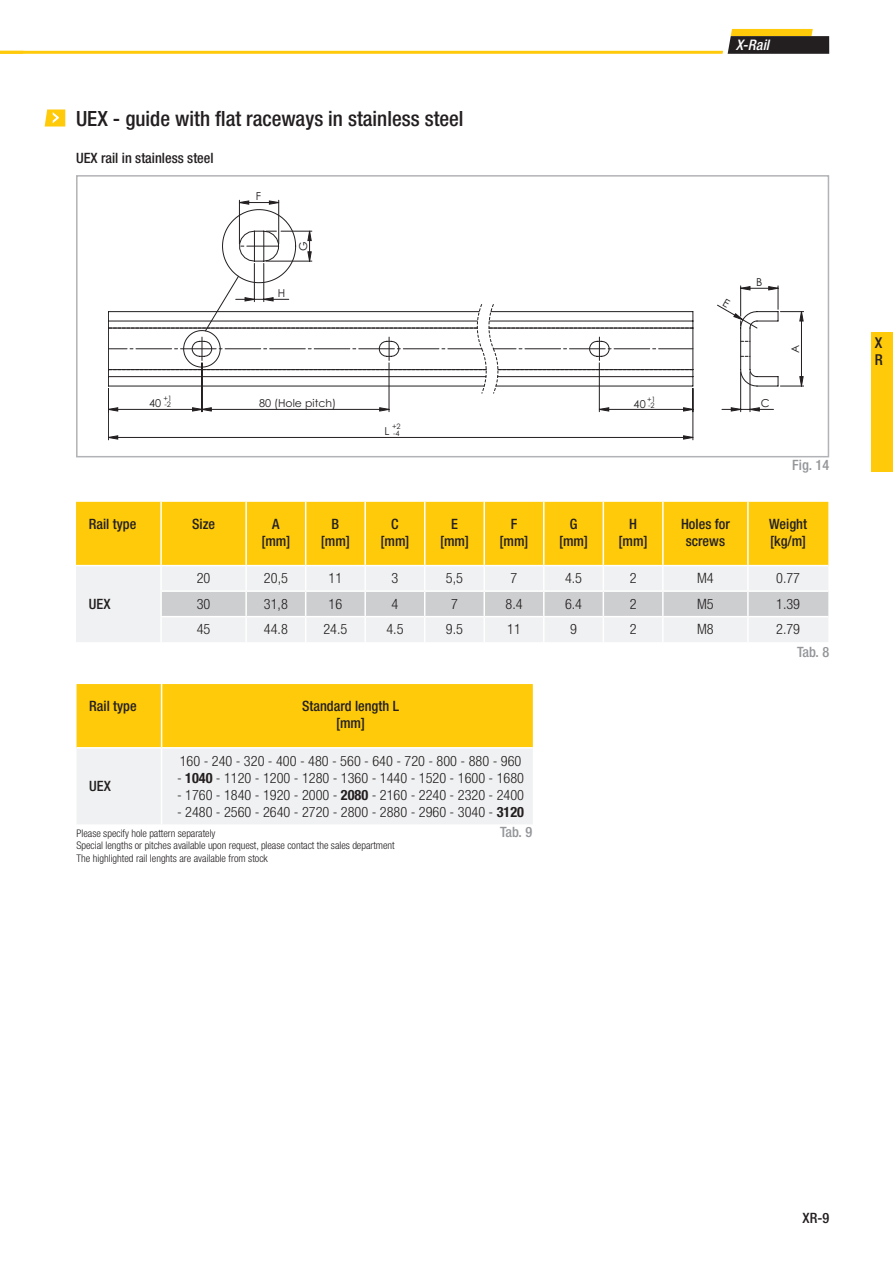
<style>
.page{position:relative;width:893px;height:1263px;background:#fff}
.page>*{position:absolute;margin:0;border:0;box-sizing:border-box;transform-origin:0 0}
.t1{font:500 condensed 21px "Helvetica Neue LT Std";color:#231f20}
.t2{font:500 condensed 15px/16.6px "Helvetica Neue LT Std";color:#231f20}
.t3{font:italic 500 condensed 14.55px "Helvetica Neue LT Std";color:#fff}
.t4{font:300 condensed 14.25px "Helvetica Neue LT Std";color:#231f20}
.t5{font:500 condensed 14.25px/17.1px "Helvetica Neue LT Std";color:#231f20;text-align:center}
.t6{font:500 condensed 14.25px "Helvetica Neue LT Std";color:#939598}
.t7{font:10.95px "Century Gothic";color:#231f20}
.t8{font:300 condensed 10.5px/12.6px "Helvetica Neue LT Std";letter-spacing:-.005em;color:#231f20}
.t9{font:7.35px/6.6px "Century Gothic";color:#231f20}
.s1{font-family:"Helvetica Neue LT";font-weight:700}
</style>
<div class="page">
<div style="left:872px;top:332px;width:21px;height:139px;background:#feca0a"></div>
<svg style="left:0;top:29px;width:829px;height:25px"></svg>
<hr style="left:239px;top:200px;width:1px;height:44px;background:#231f20">
<hr style="left:278px;top:200px;width:1px;height:44px;background:#231f20">
<hr style="left:281px;top:231px;width:31px;height:1px;background:#231f20">
<hr style="left:266px;top:261px;width:46px;height:1px;background:#231f20">
<svg style="left:308px;top:231px;width:3px;height:30px"></svg>
<svg style="left:108px;top:287px;width:670px;height:152px"></svg>
<svg style="left:731px;top:408px;width:28px;height:3px"></svg>
<svg style="left:800px;top:312px;width:3px;height:74px"></svg>
<svg style="left:108px;top:298px;width:585px;height:96px"></svg>
<svg style="left:222px;top:201px;width:74px;height:82px"></svg>
<div style="left:76px;top:175px;width:753px;height:282px;border:2px solid #b2b3b7"></div>
<svg style="left:77px;top:684px;width:456px;height:140px"></svg>
<hr style="left:161px;top:684px;width:1px;height:63px;background:#fff">
<hr style="left:161px;top:748px;width:1px;height:76px;background:#fff">
<hr style="left:77px;top:747px;width:85px;height:1px;background:#fff">
<hr style="left:162px;top:747px;width:371px;height:1px;background:#fff">
<svg style="left:45px;top:109px;width:20px;height:18px"></svg>
<div style="left:76px;top:502px;width:752px;height:63px;background:#feca0a"></div>
<div style="left:76px;top:567px;width:84px;height:75px;background:#f0f1f2"></div>
<hr style="left:160px;top:502px;width:2px;height:63px;background:#fff">
<hr style="left:245px;top:502px;width:2px;height:63px;background:#fff">
<hr style="left:305px;top:502px;width:1px;height:63px;background:#fff">
<hr style="left:364px;top:502px;width:2px;height:63px;background:#fff">
<hr style="left:424px;top:502px;width:1px;height:63px;background:#fff">
<hr style="left:483px;top:502px;width:2px;height:63px;background:#fff">
<hr style="left:543px;top:502px;width:2px;height:63px;background:#fff">
<hr style="left:603px;top:502px;width:1px;height:63px;background:#fff">
<hr style="left:662px;top:502px;width:2px;height:63px;background:#fff">
<hr style="left:747px;top:502px;width:2px;height:63px;background:#fff">
<svg style="left:162px;top:567px;width:666px;height:75px"></svg>
<hr style="left:662px;top:617px;width:2px;height:25px;background:#fff">
<hr style="left:747px;top:617px;width:2px;height:25px;background:#fff">
<hr style="left:160px;top:616px;width:86px;height:1px;background:#fff">
<hr style="left:246px;top:616px;width:60px;height:1px;background:#fff">
<hr style="left:306px;top:616px;width:59px;height:1px;background:#fff">
<hr style="left:365px;top:616px;width:60px;height:1px;background:#fff">
<hr style="left:425px;top:616px;width:59px;height:1px;background:#fff">
<hr style="left:484px;top:616px;width:60px;height:1px;background:#fff">
<hr style="left:544px;top:616px;width:59px;height:1px;background:#fff">
<hr style="left:603px;top:616px;width:60px;height:1px;background:#fff">
<hr style="left:663px;top:616px;width:85px;height:1px;background:#fff">
<hr style="left:748px;top:616px;width:80px;height:1px;background:#fff">
<svg style="left:723px;top:299px;width:56px;height:88px"></svg>
<h1 class="t1" style="left:76px;top:106px;width:389px">UEX - guide with flat raceways in stainless steel</h1>
<p class="t5" style="left:76px;top:149px;width:139px">UEX rail in stainless steel</p>
<p class="t7" style="left:149px;top:395px;width:14px">40</p>
<p class="t9" style="left:163px;top:394px;width:10px">+1 -2</p>
<p class="t7" style="left:256px;top:189px;width:7px">F</p>
<p class="t7" style="left:296px;top:251px;width:11px;rotate:-90deg">G</p>
<p class="t7" style="left:278px;top:285px;width:9px">H</p>
<p class="t7" style="left:259px;top:395px;width:78px">80 (Hole pitch)</p>
<p class="t9" style="left:392px;top:423px;width:10px">+2 -4</p>
<p class="t7" style="left:385px;top:423px;width:7px">L</p>
<p class="t3" style="left:736px;top:36px;width:35px">X-Rail</p>
<p class="t7" style="left:634px;top:396px;width:14px">40</p>
<p class="t9" style="left:647px;top:395px;width:10px">+1 -2</p>
<p class="t7" style="left:756px;top:274px;width:8px">B</p>
<p class="t7" style="left:761px;top:395px;width:10px">C</p>
<p class="t7" style="left:787px;top:353px;width:10px;rotate:-90deg">A</p>
<p class="t6" style="left:792px;top:456px;width:38px">Fig. 14</p>
<p class="t5" style="left:89px;top:515px;width:49px">Rail type</p>
<p class="t5" style="left:192px;top:515px;width:24px">Size</p>
<p class="t5" style="left:261px;top:515px;width:31px">A [mm]</p>
<p class="t5" style="left:321px;top:515px;width:31px">B [mm]</p>
<p class="t5" style="left:380px;top:515px;width:31px">C [mm]</p>
<p class="t5" style="left:440px;top:515px;width:31px">E [mm]</p>
<p class="t5" style="left:500px;top:515px;width:31px">F [mm]</p>
<p class="t5" style="left:559px;top:515px;width:31px">G [mm]</p>
<p class="t5" style="left:619px;top:515px;width:31px">H [mm]</p>
<p class="t5" style="left:681px;top:515px;width:50px">Holes for screws</p>
<p class="t5" style="left:769px;top:515px;width:39px;text-align:left">Weight [kg/m]</p>
<p class="t5" style="left:89px;top:595px;width:23px">UEX</p>
<p class="t4" style="left:197px;top:570px;width:15px">20</p>
<p class="t4" style="left:264px;top:570px;width:25px">20,5</p>
<p class="t4" style="left:329px;top:570px;width:15px">11</p>
<p class="t4" style="left:392px;top:570px;width:8px">3</p>
<p class="t4" style="left:446px;top:570px;width:19px">5,5</p>
<p class="t4" style="left:511px;top:570px;width:8px">7</p>
<p class="t4" style="left:565px;top:570px;width:19px">4.5</p>
<p class="t4" style="left:630px;top:570px;width:8px">2</p>
<p class="t4" style="left:697px;top:570px;width:18px">M4</p>
<p class="t4" style="left:776px;top:570px;width:25px">0.77</p>
<p class="t4" style="left:197px;top:596px;width:15px">30</p>
<p class="t4" style="left:264px;top:596px;width:25px">31,8</p>
<p class="t4" style="left:329px;top:596px;width:15px">16</p>
<p class="t4" style="left:392px;top:596px;width:8px">4</p>
<p class="t4" style="left:451px;top:596px;width:8px">7</p>
<p class="t4" style="left:505px;top:596px;width:19px">8.4</p>
<p class="t4" style="left:565px;top:596px;width:19px">6.4</p>
<p class="t4" style="left:630px;top:596px;width:8px">2</p>
<p class="t4" style="left:697px;top:596px;width:18px">M5</p>
<p class="t4" style="left:776px;top:596px;width:25px">1.39</p>
<p class="t4" style="left:197px;top:621px;width:15px">45</p>
<p class="t4" style="left:264px;top:621px;width:25px">44.8</p>
<p class="t4" style="left:323px;top:621px;width:25px">24.5</p>
<p class="t4" style="left:386px;top:621px;width:19px">4.5</p>
<p class="t4" style="left:446px;top:621px;width:19px">9.5</p>
<p class="t4" style="left:507px;top:621px;width:15px">11</p>
<p class="t4" style="left:570px;top:621px;width:8px">9</p>
<p class="t4" style="left:630px;top:621px;width:8px">2</p>
<p class="t4" style="left:697px;top:621px;width:18px">M8</p>
<p class="t4" style="left:776px;top:621px;width:25px">2.79</p>
<p class="t6" style="left:797px;top:643px;width:34px">Tab. 8</p>
<p class="t5" style="left:89px;top:697px;width:49px">Rail type</p>
<p class="t5" style="left:302px;top:697px;width:98px">Standard length L [mm]</p>
<p class="t4" style="left:180px;top:752px;width:343px">160 - 240 - 320 - 400 - 480 - 560 - 640 - 720 - 800 - 880 - 960</p>
<p class="t4" style="left:177px;top:769px;width:349px">- <span class="s1">1040</span> - 1120 - 1200 - 1280 - 1360 - 1440 - 1520 - 1600 - 1680</p>
<p class="t4" style="left:177px;top:786px;width:349px">- 1760 - 1840 - 1920 - 2000 - <span class="s1">2080</span> - 2160 - 2240 - 2320 - 2400</p>
<p class="t4" style="left:177px;top:804px;width:349px">- 2480 - 2560 - 2640 - 2720 - 2800 - 2880 - 2960 - 3040 - <span class="s1">3120</span></p>
<p class="t8" style="left:77px;top:827px;width:320px">Please specify hole pattern separately<br>Special lengths or pitches available upon request, please contact the sales department<br>The highlighted rail lenghts are available from stock</p>
<p class="t5" style="left:89px;top:777px;width:23px">UEX</p>
<p class="t6" style="left:500px;top:823px;width:34px">Tab. 9</p>
<p class="t2" style="left:875px;top:335px;width:10px">X<br>R</p>
<p class="t5" style="left:803px;top:1209px;width:28px">XR-9</p>
</div>
